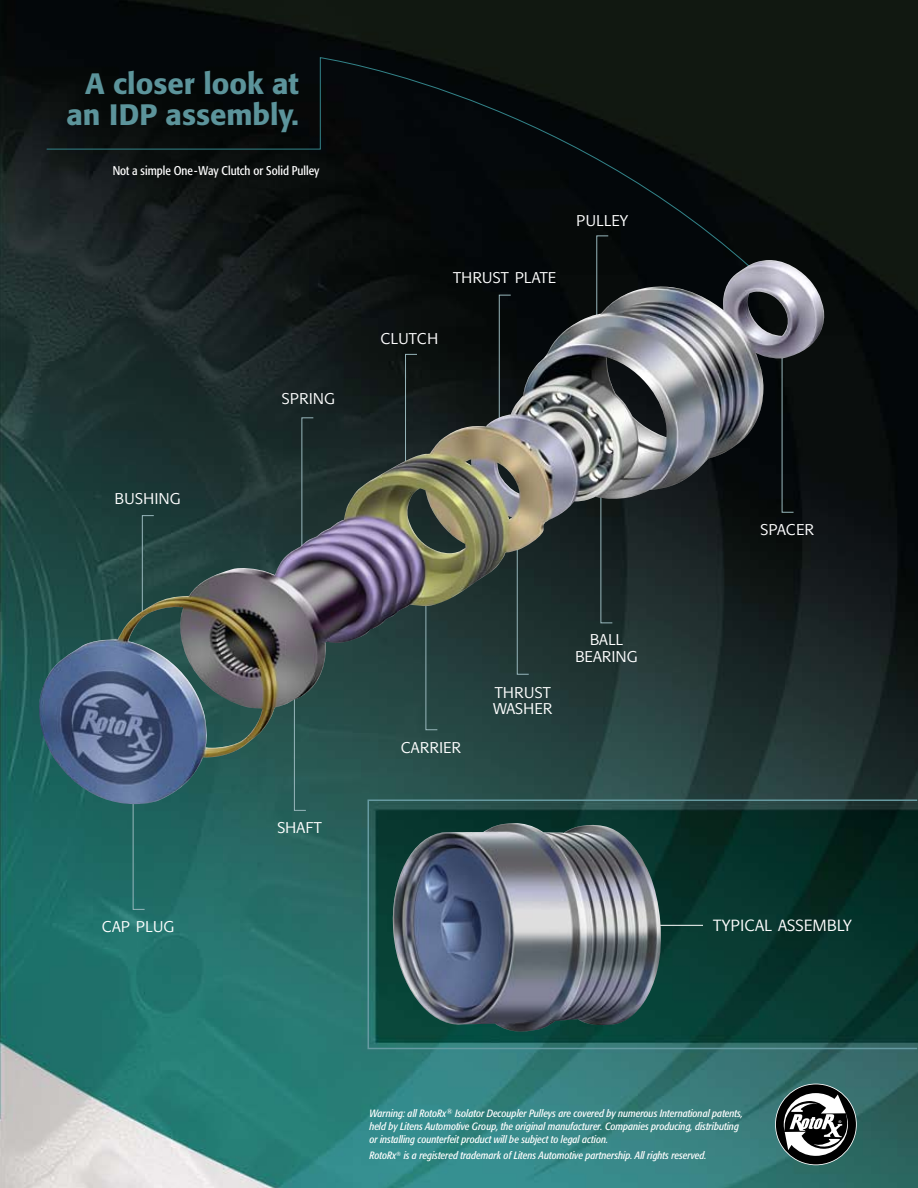
<style>
.page{position:relative;width:918px;height:1188px;background:#fff}
.page>*{position:absolute;margin:0;border:0;box-sizing:border-box;transform-origin:0 0}
.t1{font:500 29.25px/31.7px "Formata";color:#5c949b;text-align:right}
.t2{font:20.85px "Formata Light SC";color:#fff}
.t3{font:20.1px/16.8px "Formata Light SC";color:#fff;text-align:center}
.t4{font:condensed 12.6px "Formata";color:#fff}
.t5{font:italic condensed 10.5px/12.6px "Formata";color:#fff}
</style>
<div class="page">
<img style="left:0;top:0;width:918px;height:1188px">
<svg style="left:46px;top:57px;width:768px;height:203px;background:#0a0f0e"></svg>
<svg style="left:596px;top:235px;width:13px;height:25px"></svg>
<svg style="left:132px;top:814px;width:13px;height:96px"></svg>
<img style="left:34px;top:260px;width:791px;height:554px">
<hr style="left:650px;top:925px;width:53px;height:1px;background:#fff">
<img style="left:389px;top:823px;width:273px;height:212px">
<div style="left:368px;top:800px;width:550px;height:249px;border:2px solid #669aa1"></div>
<svg style="left:775px;top:1084px;width:82px;height:81px"></svg>
<h1 class="t1" style="left:66px;top:67px;width:234px">A closer look at an IDP assembly.</h1>
<p class="t4" style="left:113px;top:164px;width:208px">Not a simple One-Way Clutch or Solid Pulley</p>
<h3 class="t3" style="left:115px;top:489px;width:68px">bushing</h3>
<h3 class="t3" style="left:282px;top:389px;width:55px">spring</h3>
<h3 class="t3" style="left:453px;top:268px;width:105px">thrust plate</h3>
<h3 class="t3" style="left:380px;top:329px;width:59px">clutch</h3>
<h3 class="t3" style="left:576px;top:211px;width:54px">pulley</h3>
<h3 class="t3" style="left:102px;top:917px;width:74px">cap plug</h3>
<h3 class="t3" style="left:277px;top:818px;width:46px">shaft</h3>
<h3 class="t3" style="left:401px;top:737px;width:62px">carrier</h3>
<h3 class="t3" style="left:493px;top:682px;width:61px;text-align:left">thrust washer</h3>
<h3 class="t3" style="left:575px;top:630px;width:64px">ball bearing</h3>
<h3 class="t3" style="left:760px;top:520px;width:55px">spacer</h3>
<h2 class="t2" style="left:713px;top:912px;width:140px">typical assembly</h2>
<p class="t5" style="left:369px;top:1107px;width:375px">Warning: all RotoRx<sup>®</sup> Isolator Decoupler Pulleys are covered by numerous International patents, held by Litens Automotive Group, the original manufacturer. Companies producing, distributing or installing counterfeit product will be subject to legal action.</p>
<p class="t5" style="left:369px;top:1149px;width:339px">RotoRx<sup>®</sup> is a registered trademark of Litens Automotive partnership. All rights reserved.</p>
</div>
